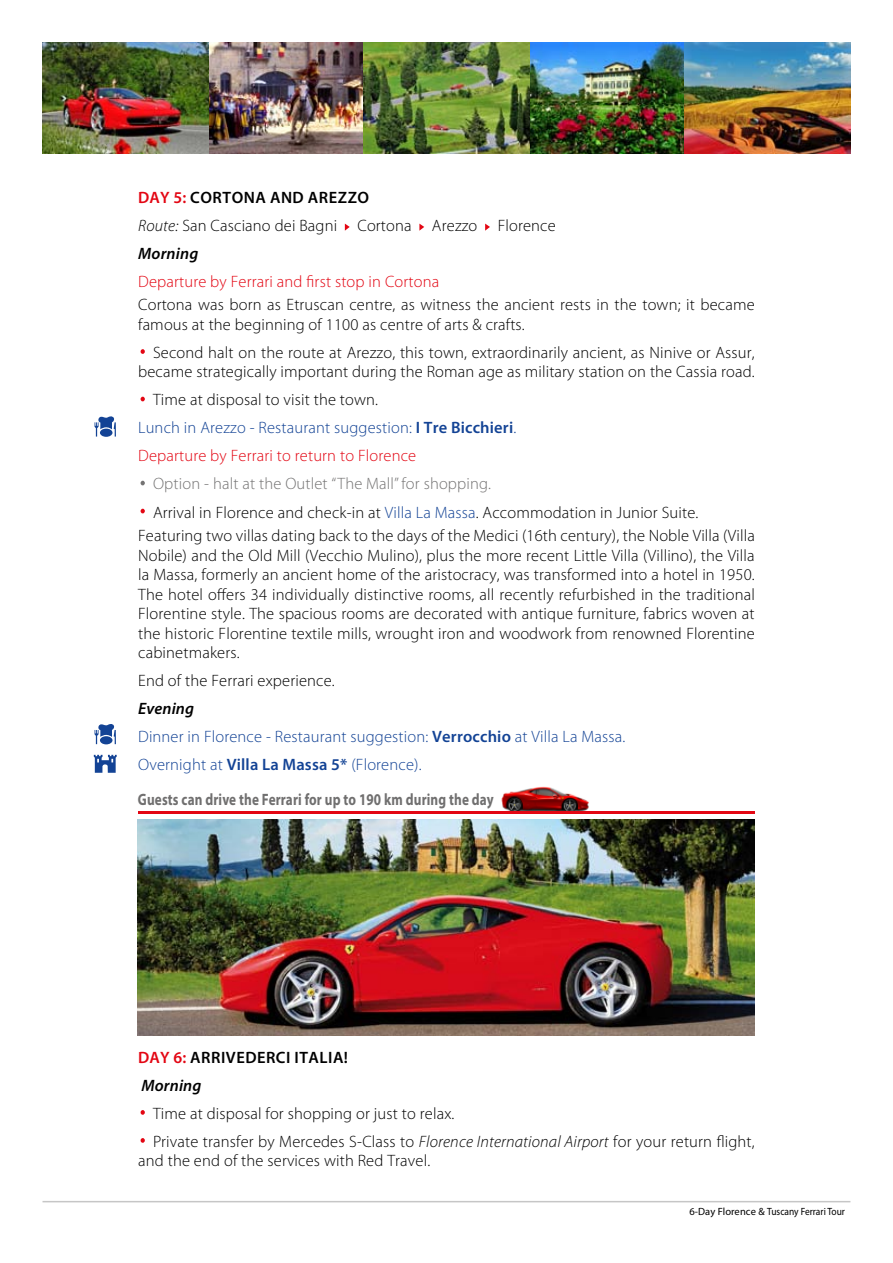
<style>
.page{position:relative;width:893px;height:1263px;background:#fff}
.page>*{position:absolute;margin:0;border:0;box-sizing:border-box;transform-origin:0 0}
.t1{font:300 52.5px "Myriad Pro";color:#e30613}
.t2{font:300 52.5px "Myriad Pro";color:#747373}
.t3{font:300 16.5px/19.5px "Myriad Pro";letter-spacing:.01em;color:#000}
.t4{font:300 16.5px/28px "Myriad Pro";letter-spacing:.01em;color:#134395}
.t5{font:700 16.5px "Myriad Pro";letter-spacing:.01em;color:#706f6f;scale:.8 1}
.t6{font:300 16.5px "Myriad Pro";letter-spacing:.01em;color:#747373}
.t7{font:300 16.5px "Myriad Pro";letter-spacing:.01em;color:#e30613}
.t8{font:600 16.5px/28px "Myriad Pro";letter-spacing:.03em;color:#000}
.t9{font:10.5px "Myriad Pro";color:#000}
.s1{font-weight:600;color:#e30613}
.s2{font-weight:600}
.s3{font-style:italic}
.s4{font-weight:600;font-style:italic}
.s5{color:#000}
.s6{color:#e30613}
.s7{color:#134395}
.s8{font-weight:600;font-style:italic;color:#000}
</style>
<div class="page">
<hr style="left:43px;top:1201px;width:807px;height:1px;background:#c6c6c6">
<svg style="left:345px;top:224px;width:5px;height:7px"></svg>
<svg style="left:419px;top:224px;width:5px;height:7px"></svg>
<svg style="left:485px;top:224px;width:5px;height:7px"></svg>
<img style="left:208px;top:43px;width:156px;height:110px">
<img style="left:43px;top:43px;width:165px;height:110px">
<img style="left:529px;top:43px;width:156px;height:110px">
<img style="left:685px;top:43px;width:165px;height:110px">
<img style="left:138px;top:819px;width:617px;height:216px">
<svg style="left:95px;top:724px;width:21px;height:20px"></svg>
<img style="left:501px;top:786px;width:88px;height:25px">
<hr style="left:138px;top:811px;width:617px;height:2px;background:#e30613">
<svg style="left:95px;top:416px;width:21px;height:21px"></svg>
<svg style="left:94px;top:755px;width:23px;height:18px"></svg>
<img style="left:364px;top:43px;width:165px;height:110px">
<p class="t3" style="left:138px;top:183px;width:419px;line-height:28px"><span class="s1">DAY 5:</span> <span class="s2">CORTONA AND AREZZO<br></span><span class="s3">Route:</span> San Casciano dei Bagni Cortona Arezzo Florence<br><span class="s4">Morning</span></p>
<p class="t7" style="left:138px;top:272px;width:303px">Departure by Ferrari and first stop in Cortona</p>
<p class="t3" style="left:138px;top:295px;width:618px">Cortona was born as Etruscan centre, as witness the ancient rests in the town; it became famous at the beginning of 1100 as centre of arts &amp; crafts.</p>
<h1 class="t1" style="left:138px;top:319px;width:11px">·</h1>
<p class="t3" style="left:138px;top:343px;width:618px;text-align:right">Second halt on the route at Arezzo, this town, extraordinarily ancient, as Ninive or Assur, became strategically important during the Roman age as military station on the Cassia road.</p>
<h1 class="t1" style="left:138px;top:367px;width:11px">·</h1>
<p class="t4" style="left:138px;top:386px;width:380px;text-indent:15px"><span class="s5">Time at disposal to visit the town.<br></span>Lunch in Arezzo - Restaurant suggestion: <span class="s2">I TRE BICCHIERI</span>.<br><span class="s6">Departure by Ferrari to return to Florence</span></p>
<h1 class="t2" style="left:138px;top:451px;width:11px">·</h1>
<p class="t6" style="left:153px;top:475px;width:340px">Option - halt at the Outlet “The Mall” for shopping.</p>
<h1 class="t1" style="left:138px;top:479px;width:11px">·</h1>
<p class="t3" style="left:138px;top:500px;width:618px;line-height:23.7px;text-indent:15px">Arrival in Florence and check-in at <span class="s7">Villa La Massa</span>. Accommodation in Junior Suite.<br>Featuring two villas dating back to the days of the Medici (16th century), the Noble Villa (Villa</p>
<p class="t3" style="left:138px;top:546px;width:618px;text-align:justify">Nobile) and the Old Mill (Vecchio Mulino), plus the more recent Little Villa (Villino), the Villa la Massa, formerly an ancient home of the aristocracy, was transformed into a hotel in 1950.<br>The hotel offers 34 individually distinctive rooms, all recently refurbished in the traditional Florentine style. The spacious rooms are decorated with antique furniture, fabrics woven at the historic Florentine textile mills, wrought iron and woodwork from renowned Florentine cabinetmakers.</p>
<p class="t3" style="left:138px;top:671px;width:198px">End of the Ferrari experience.</p>
<p class="t4" style="left:138px;top:695px;width:489px"><span class="s8">Evening<br></span>Dinner in Florence - Restaurant suggestion: <span class="s2">VERROCCHIO</span> at Villa La Massa.<br>Overnight at <span class="s2">VILLA LA MASSA 5*</span> (Florence).</p>
<p class="t5" style="left:138px;top:790px;width:446px">Guests can drive the Ferrari for up to 190 km during the day</p>
<p class="t8" style="left:138px;top:1043px;width:211px"><span class="s6">DAY 6:</span> ARRIVEDERCI ITALIA!<br><span class="s3">Morning</span></p>
<h1 class="t1" style="left:138px;top:1080px;width:11px">·</h1>
<p class="t3" style="left:153px;top:1104px;width:303px">Time at disposal for shopping or just to relax.</p>
<h1 class="t1" style="left:138px;top:1108px;width:11px">·</h1>
<p class="t3" style="left:138px;top:1132px;width:618px;text-indent:15px">Private transfer by Mercedes S-Class to <span class="s3">Florence International Airport</span> for your return flight, and the end of the services with Red Travel.</p>
<p class="t9" style="left:689px;top:1205px;width:157px">6-Day Florence &amp; Tuscany Ferrari Tour</p>
</div>
